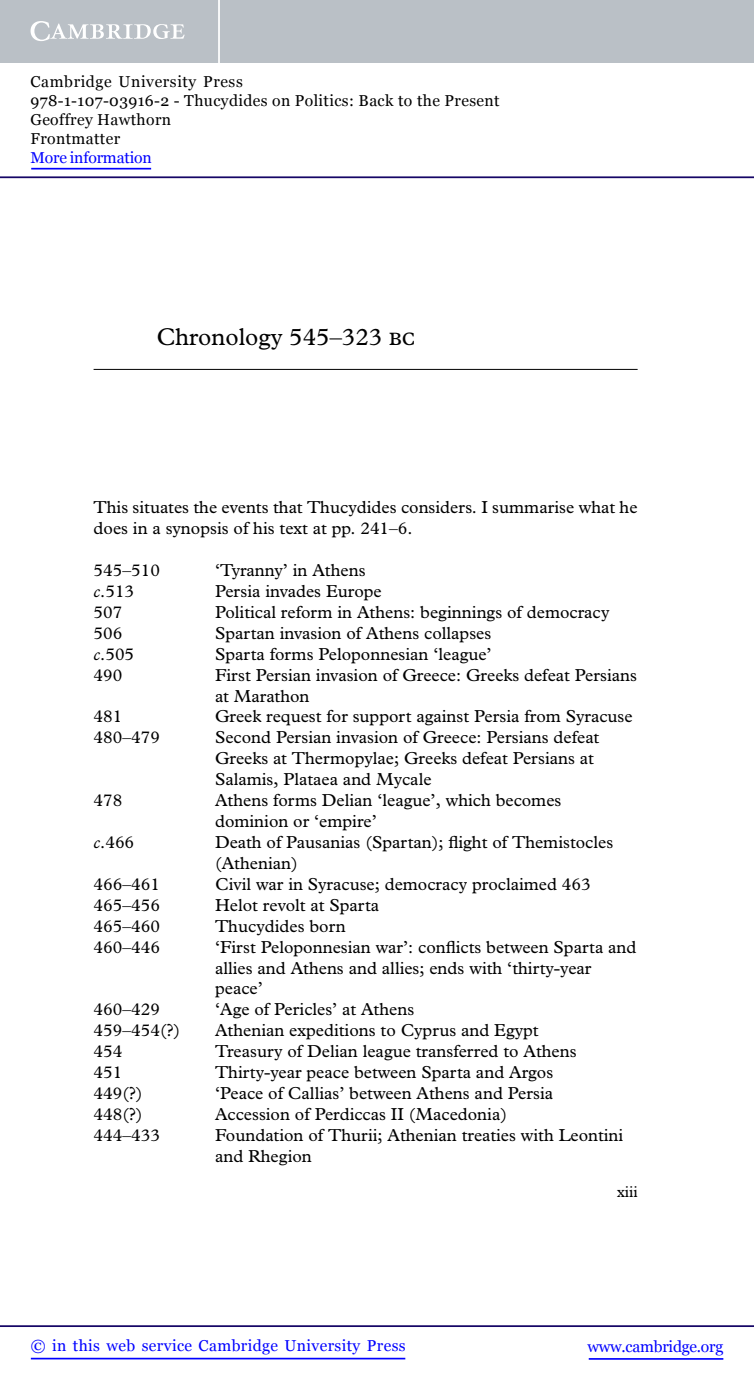
<style>
.page{position:relative;width:754px;height:1385px;background:#fff}
.page>*{position:absolute;margin:0;border:0;box-sizing:border-box;transform-origin:0 0}
.t1{font:24.32px "Plantin";color:#000}
.t2{font:17.5px/21px "Plantin";color:#000}
.t3{font:15.75px/18.9px "Georgia";letter-spacing:.025em;color:#000}
.t4{font:15.75px "Georgia";letter-spacing:.025em;color:#00f}
.t5{font:15.75px "Georgia";letter-spacing:-.015em;color:#00f}
.t6{font:15.75px "Georgia";letter-spacing:-.01em;color:#00f}
.t7{font:15.75px "Plantin";color:#000}
.s1{font-family:"Plantin Exp"}
.s2{font-style:italic}
</style>
<div class="page">
<hr style="left:94px;top:369px;width:544px;height:1px;background:#000">
<hr style="left:589px;top:1358px;width:134px;height:1px;background:#00f">
<hr style="left:0;top:1325px;width:754px;height:2px;background:#150666">
<hr style="left:31px;top:1357px;width:374px;height:2px;background:#00f">
<div style="left:0;top:0;width:754px;height:63px;background:#bac0c6"></div>
<svg style="left:31px;top:21px;width:154px;height:20px"></svg>
<hr style="left:218px;top:0;width:2px;height:63px;background:#fff">
<hr style="left:0;top:176px;width:754px;height:2px;background:#150666">
<hr style="left:31px;top:168px;width:120px;height:1px;background:#00f">
<p class="t3" style="left:31px;top:72px;width:471px">Cambridge University Press<br>978-1-107-03916-2 - Thucydides on Politics: Back to the Present<br>Geoffrey Hawthorn<br>Frontmatter</p>
<p class="t6" style="left:31px;top:148px;width:123px">More information</p>
<h1 class="t1" style="left:156px;top:328px;width:260px">Chronology 545–323 <span class="s1">bc</span></h1>
<p class="t2" style="left:94px;top:498px;width:545px">This situates the events that Thucydides considers. I summarise what he does in a synopsis of his text at pp. 241–6.</p>
<p class="t2" style="left:94px;top:561px;width:68px">545–510</p>
<p class="t2" style="left:215px;top:561px;width:152px">‘Tyranny’ in Athens</p>
<p class="t2" style="left:94px;top:582px;width:42px"><span class="s2">c</span>.513</p>
<p class="t2" style="left:215px;top:582px;width:168px">Persia invades Europe</p>
<p class="t2" style="left:94px;top:603px;width:30px">507</p>
<p class="t2" style="left:215px;top:603px;width:396px">Political reform in Athens: beginnings of democracy</p>
<p class="t2" style="left:94px;top:624px;width:30px">506</p>
<p class="t2" style="left:215px;top:624px;width:278px">Spartan invasion of Athens collapses</p>
<p class="t2" style="left:94px;top:645px;width:42px"><span class="s2">c</span>.505</p>
<p class="t2" style="left:215px;top:645px;width:278px">Sparta forms Peloponnesian ‘league’</p>
<p class="t2" style="left:94px;top:665px;width:30px">490</p>
<p class="t2" style="left:215px;top:665px;width:423px">First Persian invasion of Greece: Greeks defeat Persians at Marathon</p>
<p class="t2" style="left:94px;top:707px;width:30px">481</p>
<p class="t2" style="left:215px;top:707px;width:419px">Greek request for support against Persia from Syracuse</p>
<p class="t2" style="left:94px;top:728px;width:68px">480–479</p>
<p class="t2" style="left:215px;top:728px;width:386px">Second Persian invasion of Greece: Persians defeat<br>Greeks at Thermopylae; Greeks defeat Persians at<br>Salamis, Plataea and Mycale</p>
<p class="t2" style="left:94px;top:791px;width:30px">478</p>
<p class="t2" style="left:215px;top:791px;width:348px">Athens forms Delian ‘league’, which becomes dominion or ‘empire’</p>
<p class="t2" style="left:94px;top:833px;width:42px"><span class="s2">c</span>.466</p>
<p class="t2" style="left:215px;top:833px;width:400px">Death of Pausanias (Spartan); flight of Themistocles (Athenian)</p>
<p class="t2" style="left:94px;top:875px;width:68px">466–461</p>
<p class="t2" style="left:215px;top:875px;width:377px">Civil war in Syracuse; democracy proclaimed 463</p>
<p class="t2" style="left:94px;top:896px;width:68px">465–456</p>
<p class="t2" style="left:215px;top:896px;width:166px">Helot revolt at Sparta</p>
<p class="t2" style="left:94px;top:917px;width:68px">465–460</p>
<p class="t2" style="left:215px;top:917px;width:132px">Thucydides born</p>
<p class="t2" style="left:94px;top:937px;width:68px">460–446</p>
<p class="t2" style="left:215px;top:937px;width:423px">‘First Peloponnesian war’: conflicts between Sparta and allies and Athens and allies; ends with ‘thirty-year peace’</p>
<p class="t2" style="left:94px;top:1000px;width:68px">460–429</p>
<p class="t2" style="left:215px;top:1000px;width:201px">‘Age of Pericles’ at Athens</p>
<p class="t2" style="left:94px;top:1021px;width:88px">459–454(?)</p>
<p class="t2" style="left:215px;top:1021px;width:325px">Athenian expeditions to Cyprus and Egypt</p>
<p class="t2" style="left:94px;top:1042px;width:30px">454</p>
<p class="t2" style="left:215px;top:1042px;width:363px">Treasury of Delian league transferred to Athens</p>
<p class="t2" style="left:94px;top:1063px;width:30px">451</p>
<p class="t2" style="left:215px;top:1063px;width:340px">Thirty-year peace between Sparta and Argos</p>
<p class="t2" style="left:94px;top:1084px;width:50px">449(?)</p>
<p class="t2" style="left:215px;top:1084px;width:340px">‘Peace of Callias’ between Athens and Persia</p>
<p class="t2" style="left:94px;top:1105px;width:50px">448(?)</p>
<p class="t2" style="left:215px;top:1105px;width:294px">Accession of Perdiccas II (Macedonia)</p>
<p class="t2" style="left:94px;top:1126px;width:68px">444–433</p>
<p class="t2" style="left:215px;top:1126px;width:410px">Foundation of Thurii; Athenian treaties with Leontini and Rhegion</p>
<p class="t7" style="left:617px;top:1185px;width:22px">xiii</p>
<p class="t4" style="left:31px;top:1337px;width:376px">© in this web service Cambridge University Press</p>
<p class="t5" style="left:587px;top:1337px;width:137px">www.cambridge.org</p>
</div>
